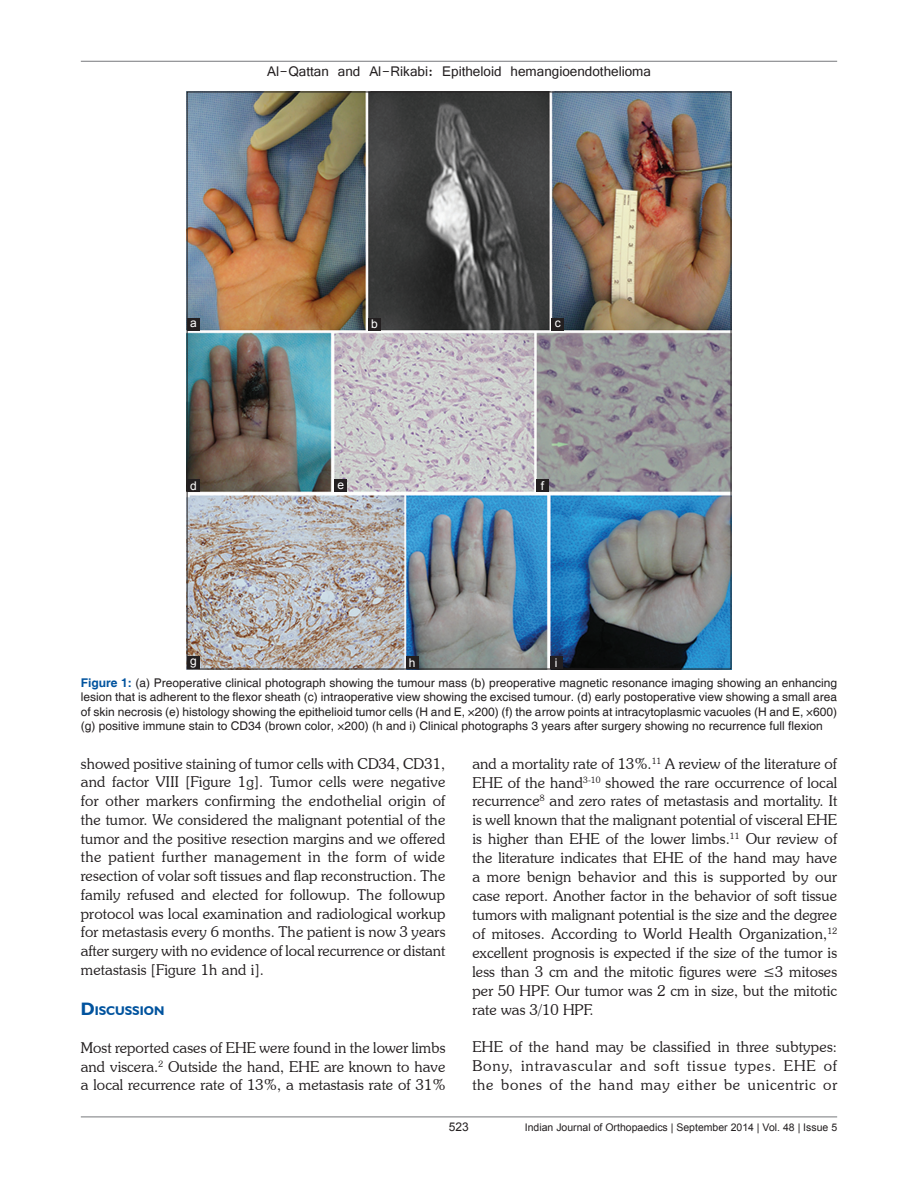
<style>
.page{position:relative;width:918px;height:1188px;background:#fff}
.page>*{position:absolute;margin:0;border:0;box-sizing:border-box;transform-origin:0 0}
.TX{font:300 15px/18.9px "Souvenir IT Cby BT";letter-spacing:.005em;color:#231f20;text-align:justify}
.t1{font:15px "Vrinda";color:#231f20}
.t2{font:700 12.6px "Humanist 521 BT";color:#01539e}
.FGC{font:12px/14.4px "Helvetica";color:#231f20;text-align:justify}
.LABEL{font:12px "Arial";color:#fff}
.RRF{font:12px "Arial";color:#231f20}
.RRF-2{font:10.5px "Arial";color:#231f20}
.s1{font-weight:700;color:#01539e}
.s2{font-size:18px}
</style>
<div class="page">
<img style="left:189px;top:94px;width:540px;height:573px">
<hr style="left:81px;top:61px;width:756px;height:1px;background:#76787b">
<hr style="left:81px;top:1117px;width:756px;height:1px;background:#76787b">
<div style="left:187px;top:479px;width:13px;height:13px;background:#231f20"></div>
<div style="left:406px;top:656px;width:13px;height:13px;background:#231f20"></div>
<div style="left:552px;top:318px;width:12px;height:13px;background:#231f20"></div>
<div style="left:187px;top:656px;width:13px;height:13px;background:#231f20"></div>
<div style="left:368px;top:318px;width:13px;height:13px;background:#231f20"></div>
<div style="left:550px;top:656px;width:13px;height:13px;background:#231f20"></div>
<div style="left:536px;top:479px;width:13px;height:13px;background:#231f20"></div>
<div style="left:187px;top:318px;width:13px;height:13px;background:#231f20"></div>
<div style="left:334px;top:479px;width:13px;height:13px;background:#231f20"></div>
<p class="t1" style="left:267px;top:61px;width:385px">Al‑Qattan and Al‑Rikabi: Epitheloid hemangioendothelioma</p>
<p class="LABEL" style="left:190px;top:315px;width:8px">a</p>
<p class="LABEL" style="left:371px;top:316px;width:8px">b</p>
<p class="LABEL" style="left:555px;top:315px;width:7px">c</p>
<p class="LABEL" style="left:190px;top:477px;width:8px">d</p>
<p class="LABEL" style="left:338px;top:476px;width:8px">e</p>
<p class="LABEL" style="left:541px;top:477px;width:5px">f</p>
<p class="LABEL" style="left:190px;top:652px;width:8px">g</p>
<p class="LABEL" style="left:409px;top:654px;width:8px">h</p>
<p class="LABEL" style="left:555px;top:654px;width:4px">i</p>
<p class="FGC" style="left:81px;top:676px;width:758px"><span class="s1">Figure 1:</span> (a) Preoperative clinical photograph showing the tumour mass (b) preoperative magnetic resonance imaging showing an enhancing lesion that is adherent to the flexor sheath (c) intraoperative view showing the excised tumour. (d) early postoperative view showing a small area of skin necrosis (e) histology showing the epithelioid tumor cells (H and E, ×200) (f) the arrow points at intracytoplasmic vacuoles (H and E, ×600) (g) positive immune stain to CD34 (brown color, ×200) (h and i) Clinical photographs 3 years after surgery showing no recurrence full flexion</p>
<p class="TX" style="left:81px;top:754px;width:366px">showed positive staining of tumor cells with CD34, CD31, and factor VIII [Figure 1g]. Tumor cells were negative for other markers confirming the endothelial origin of the tumor. We considered the malignant potential of the tumor and the positive resection margins and we offered the patient further management in the form of wide resection of volar soft tissues and flap reconstruction. The family refused and elected for followup. The followup protocol was local examination and radiological workup for metastasis every 6 months. The patient is now 3 years after surgery with no evidence of local recurrence or distant metastasis [Figure 1h and i].</p>
<h1 class="t2" style="left:81px;top:1003px;width:85px"><span class="s2">D</span>ISCUSSION</h1>
<p class="TX" style="left:81px;top:1038px;width:366px">Most reported cases of EHE were found in the lower limbs and viscera.<sup>2</sup> Outside the hand, EHE are known to have a local recurrence rate of 13%, a metastasis rate of 31%</p>
<p class="TX" style="left:472px;top:754px;width:366px">and a mortality rate of 13%.<sup>11</sup> A review of the literature of EHE of the hand<sup>3‑10</sup> showed the rare occurrence of local recurrence<sup>8</sup> and zero rates of metastasis and mortality. It is well known that the malignant potential of visceral EHE is higher than EHE of the lower limbs.<sup>11</sup> Our review of the literature indicates that EHE of the hand may have a more benign behavior and this is supported by our case report. Another factor in the behavior of soft tissue tumors with malignant potential is the size and the degree of mitoses. According to World Health Organization,<sup>12 </sup>excellent prognosis is expected if the size of the tumor is less than 3 cm and the mitotic figures were ≤3 mitoses per 50 HPF. Our tumor was 2 cm in size, but the mitotic rate was 3/10 HPF.</p>
<p class="TX" style="left:472px;top:1038px;width:366px">EHE of the hand may be classified in three subtypes:<br>Bony, intravascular and soft tissue types. EHE of the bones of the hand may either be unicentric or</p>
<p class="RRF" style="left:449px;top:1118px;width:22px">523</p>
<p class="RRF-2" style="left:525px;top:1120px;width:314px">Indian Journal of Orthopaedics | September 2014 | Vol. 48 | Issue 5</p>
</div>
